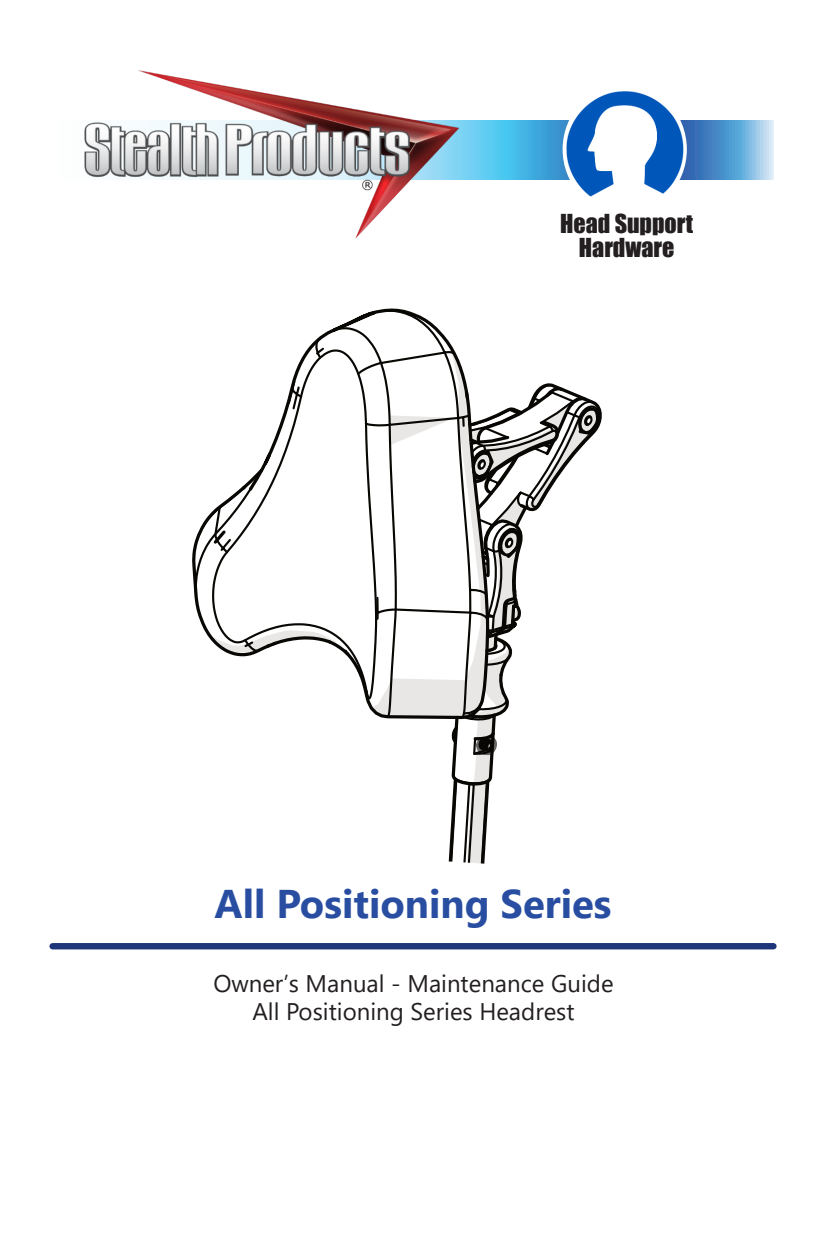
<style>
.page{position:relative;width:827px;height:1259px;background:#fff}
.page>*{position:absolute;margin:0;border:0;box-sizing:border-box;transform-origin:0 0}
.t1{font:700 40px "Segoe UI";color:#294ea1}
.t2{font:24px/28px "Segoe UI";color:#231f20;text-align:center}
.t3{font:24px/24px "Impact";color:#231f20;text-align:center}
</style>
<div class="page">
<svg style="left:463px;top:121px;width:310px;height:58px;background:#58acdc"></svg>
<img style="left:562px;top:84px;width:124px;height:130px;border-radius:50%">
<div style="left:53px;top:942px;width:720px;height:7px;background:#1f3579"></div>
<img style="left:84px;top:70px;width:379px;height:169px">
<svg style="left:192px;top:308px;width:410px;height:556px"></svg>
<p class="t3" style="left:560px;top:213px;width:134px">Head Support<br>Hardware</p>
<h1 class="t1" style="left:214px;top:888px;width:398px">All Positioning Series</h1>
<p class="t2" style="left:213px;top:971px;width:401px">Owner’s Manual - Maintenance Guide<br>All Positioning Series Headrest</p>
</div>
